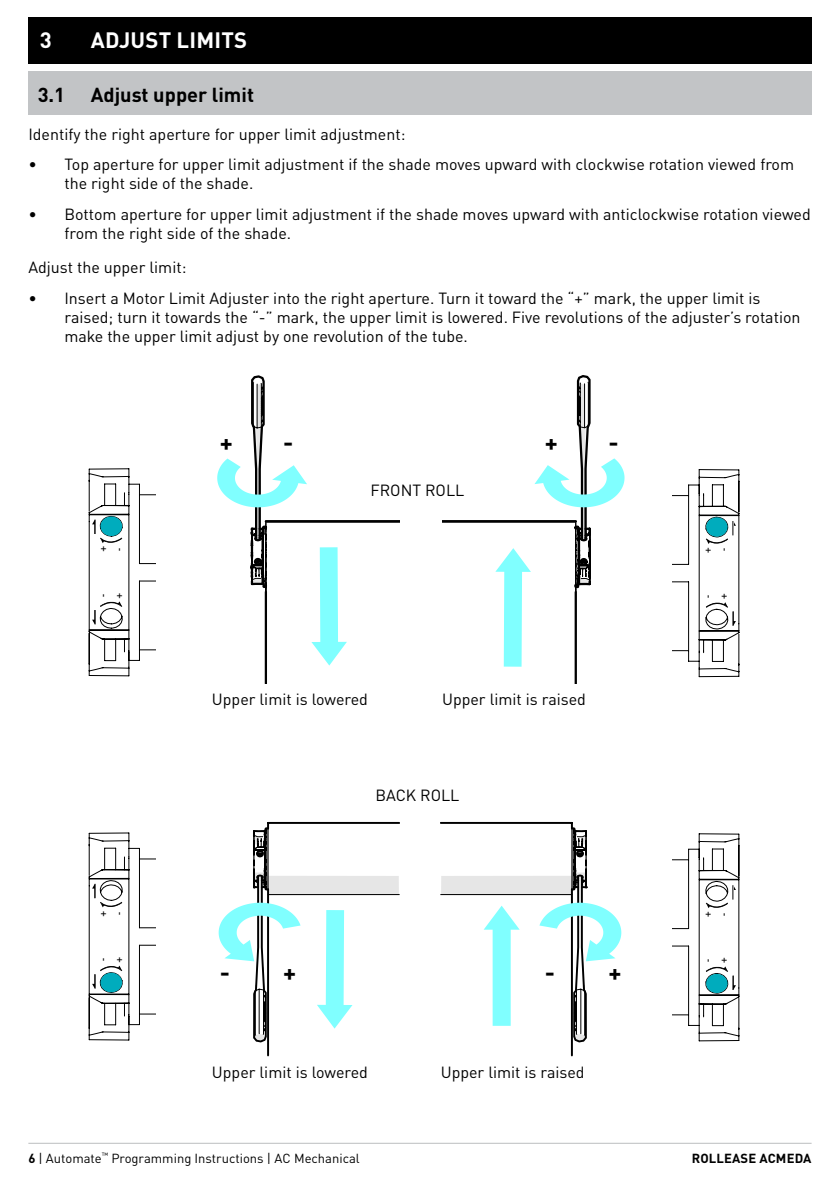
<style>
.page{position:relative;width:840px;height:1191px;background:#fff}
.page>*{position:absolute;margin:0;border:0;box-sizing:border-box;transform-origin:0 0}
.t1{font:700 24px "DINOT";color:#000}
.t2{font:700 22px "DINOT";letter-spacing:.01em;color:#fff}
.t3{font:700 20px "DINOT";color:#000}
.t4{font:16px/19.2px "DINOT";color:#000}
.t5{font:13px "DINOT";color:#000}
.t6{font:700 13px "DINOT";letter-spacing:.01em;color:#000}
.t7{font:700 9.4px "Myriad Pro";color:#000}
.s1{font-weight:700}
</style>
<div class="page">
<hr style="left:28px;top:1142px;width:783px;height:1px;background:#bcbec0">
<div style="left:28px;top:17px;width:783px;height:47px;background:#000"></div>
<div style="left:28px;top:71px;width:783px;height:44px;background:#c2c4c6"></div>
<svg style="left:440px;top:821px;width:181px;height:235px"></svg>
<svg style="left:88px;top:468px;width:67px;height:208px"></svg>
<svg style="left:88px;top:832px;width:67px;height:208px"></svg>
<svg style="left:672px;top:469px;width:67px;height:208px"></svg>
<svg style="left:672px;top:833px;width:67px;height:208px"></svg>
<div style="left:100px;top:516px;width:22px;height:20px;background:#00acbd;border-radius:50%"></div>
<div style="left:100px;top:972px;width:22px;height:20px;background:#00acbd;border-radius:50%"></div>
<div style="left:705px;top:517px;width:22px;height:19px;background:#00acbd;border-radius:50%"></div>
<div style="left:705px;top:974px;width:22px;height:19px;background:#00acbd;border-radius:50%"></div>
<svg style="left:442px;top:375px;width:182px;height:308px"></svg>
<svg style="left:218px;top:821px;width:181px;height:235px"></svg>
<hr style="left:305px;top:691px;width:46px;height:1px;background:#000">
<svg style="left:217px;top:375px;width:182px;height:308px"></svg>
<h2 class="t2" style="left:40px;top:25px;width:13px">3</h2>
<h2 class="t2" style="left:91px;top:25px;width:158px">ADJUST LIMITS</h2>
<p class="t3" style="left:38px;top:81px;width:29px">3.1</p>
<p class="t3" style="left:91px;top:81px;width:165px">Adjust upper limit</p>
<p class="t4" style="left:28px;top:124px;width:378px">Identify the right aperture for upper limit adjustment:</p>
<p class="t4" style="left:64px;top:154px;width:730px;text-indent:-36px">• Top aperture for upper limit adjustment if the shade moves upward with clockwise rotation viewed from the right side of the shade.</p>
<p class="t4" style="left:64px;top:204px;width:747px;text-indent:-36px">• Bottom aperture for upper limit adjustment if the shade moves upward with anticlockwise rotation viewed from the right side of the shade.</p>
<p class="t4" style="left:28px;top:257px;width:159px">Adjust the upper limit:</p>
<p class="t4" style="left:64px;top:288px;width:737px;text-indent:-36px">• Insert a Motor Limit Adjuster into the right aperture. Turn it toward the “+” mark, the upper limit is raised; turn it towards the “-” mark, the upper limit is lowered. Five revolutions of the adjuster’s rotation make the upper limit adjust by one revolution of the tube.</p>
<h1 class="t1" style="left:219px;top:426px;width:15px">+</h1>
<h1 class="t1" style="left:283px;top:426px;width:12px">-</h1>
<h1 class="t1" style="left:544px;top:426px;width:15px">+</h1>
<h1 class="t1" style="left:608px;top:426px;width:12px">-</h1>
<p class="t4" style="left:370px;top:481px;width:95px">FRONT ROLL</p>
<p class="t7" style="left:110px;top:546px;width:7px;rotate:90deg">+</p>
<p class="t7" style="left:126px;top:548px;width:5px;rotate:90deg">-</p>
<p class="t7" style="left:701px;top:553px;width:7px;rotate:-90deg">+</p>
<p class="t7" style="left:717px;top:551px;width:5px;rotate:-90deg">-</p>
<p class="t7" style="left:110px;top:594px;width:5px;rotate:90deg">-</p>
<p class="t7" style="left:126px;top:592px;width:7px;rotate:90deg">+</p>
<p class="t7" style="left:701px;top:597px;width:5px;rotate:-90deg">-</p>
<p class="t7" style="left:717px;top:599px;width:7px;rotate:-90deg">+</p>
<p class="t4" style="left:212px;top:689px;width:157px">Upper limit is lowered</p>
<p class="t4" style="left:442px;top:689px;width:145px">Upper limit is raised</p>
<p class="t4" style="left:375px;top:785px;width:85px">BACK ROLL</p>
<p class="t7" style="left:110px;top:910px;width:7px;rotate:90deg">+</p>
<p class="t7" style="left:126px;top:912px;width:5px;rotate:90deg">-</p>
<p class="t7" style="left:701px;top:917px;width:7px;rotate:-90deg">+</p>
<p class="t7" style="left:717px;top:915px;width:5px;rotate:-90deg">-</p>
<p class="t7" style="left:110px;top:958px;width:5px;rotate:90deg">-</p>
<p class="t7" style="left:126px;top:957px;width:7px;rotate:90deg">+</p>
<p class="t7" style="left:701px;top:962px;width:5px;rotate:-90deg">-</p>
<p class="t7" style="left:717px;top:963px;width:7px;rotate:-90deg">+</p>
<h1 class="t1" style="left:219px;top:956px;width:12px">-</h1>
<h1 class="t1" style="left:283px;top:956px;width:15px">+</h1>
<h1 class="t1" style="left:544px;top:956px;width:12px">-</h1>
<h1 class="t1" style="left:608px;top:956px;width:15px">+</h1>
<p class="t4" style="left:212px;top:1062px;width:157px">Upper limit is lowered</p>
<p class="t4" style="left:440px;top:1062px;width:145px">Upper limit is raised</p>
<p class="t5" style="left:28px;top:1149px;width:332px"><span class="s1">6</span> | Automate<sup>™</sup> Programming Instructions | AC Mechanical</p>
<p class="t6" style="left:691px;top:1149px;width:121px">ROLLEASE ACMEDA</p>
</div>
